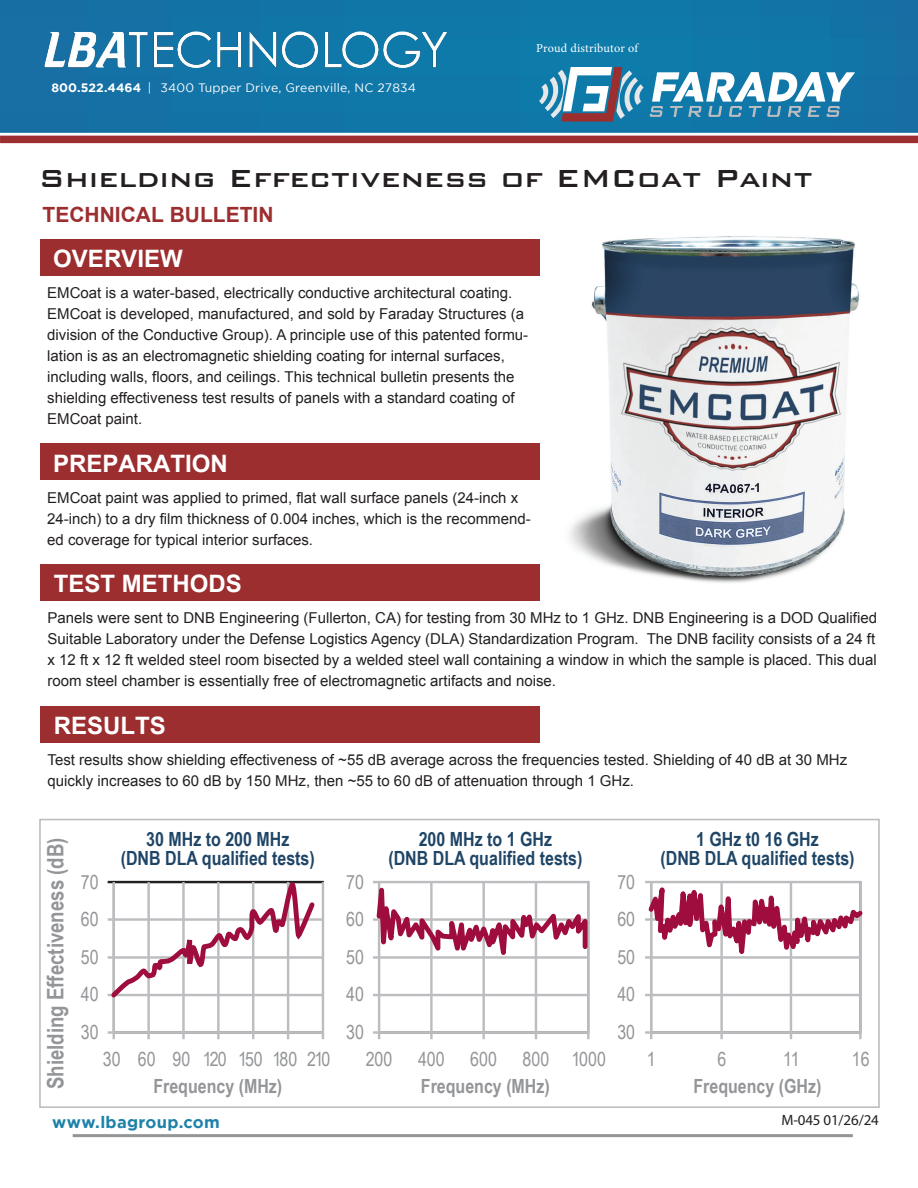
<style>
.page{position:relative;width:918px;height:1188px;background:#fff}
.page>*{position:absolute;margin:0;border:0;box-sizing:border-box;transform-origin:0 0}
.t1{font:500 33px "Bank Gothic BT";color:#231f20}
.t2{font:700 24px "Arial";color:#fff}
.t3{font:700 22.8px "Arial Narrow";color:#939598}
.t4{font:700 21px "Arial";color:#9c2e30}
.t5{font:700 19.5px/19.5px "Arial Narrow";color:#1f4566;text-align:center}
.t6{font:19.5px "Arial Narrow";color:#939598}
.t7{font:700 19.5px "Arial Narrow";color:#939598}
.t8{font:19.5px "Arial Narrow";letter-spacing:-.04em;color:#939598}
.t9{font:700 16.5px "Gotham";letter-spacing:.015em;color:#1d82a9}
.t10{font:15px/21px "Arial";color:#231f20}
.t11{font:15px "Myriad Pro";letter-spacing:-.01em;color:#231f20}
.t12{font:12.15px "Gotham";letter-spacing:.015em;color:#fff}
.t13{font:12.15px "Minion Pro";letter-spacing:.015em;color:#fff}
.s1{font-weight:700}
</style>
<div class="page">
<div style="left:0;top:136px;width:918px;height:7px;background:#9c2e30"></div>
<img style="left:539px;top:236px;width:320px;height:365px">
<div style="left:40px;top:239px;width:499px;height:37px;background:#9c2e30"></div>
<div style="left:40px;top:443px;width:499px;height:37px;background:#9c2e30"></div>
<div style="left:40px;top:564px;width:499px;height:37px;background:#9c2e30"></div>
<div style="left:40px;top:706px;width:499px;height:37px;background:#9c2e30"></div>
<hr style="left:108px;top:1031px;width:215px;height:3px;background:#bcbdc0">
<hr style="left:108px;top:994px;width:215px;height:2px;background:#bcbdc0">
<hr style="left:108px;top:956px;width:215px;height:3px;background:#bcbdc0">
<hr style="left:108px;top:918px;width:215px;height:3px;background:#bcbdc0">
<hr style="left:108px;top:881px;width:215px;height:2px;background:#231f20">
<hr style="left:113px;top:882px;width:2px;height:157px;background:#bcbdc0">
<hr style="left:147px;top:882px;width:3px;height:157px;background:#bcbdc0">
<hr style="left:182px;top:882px;width:3px;height:157px;background:#bcbdc0">
<hr style="left:217px;top:882px;width:3px;height:157px;background:#bcbdc0">
<hr style="left:252px;top:882px;width:2px;height:157px;background:#bcbdc0">
<hr style="left:287px;top:882px;width:2px;height:157px;background:#bcbdc0">
<hr style="left:322px;top:882px;width:2px;height:157px;background:#bcbdc0">
<svg style="left:109px;top:880px;width:208px;height:120px"></svg>
<hr style="left:373px;top:1031px;width:216px;height:3px;background:#bcbdc0">
<hr style="left:373px;top:994px;width:216px;height:2px;background:#bcbdc0">
<hr style="left:373px;top:956px;width:216px;height:3px;background:#bcbdc0">
<hr style="left:373px;top:918px;width:216px;height:3px;background:#bcbdc0">
<hr style="left:373px;top:881px;width:216px;height:2px;background:#bcbdc0">
<hr style="left:378px;top:882px;width:2px;height:157px;background:#bcbdc0">
<hr style="left:430px;top:882px;width:3px;height:157px;background:#bcbdc0">
<hr style="left:482px;top:882px;width:3px;height:157px;background:#bcbdc0">
<hr style="left:587px;top:882px;width:2px;height:157px;background:#bcbdc0">
<hr style="left:535px;top:882px;width:2px;height:157px;background:#bcbdc0">
<svg style="left:374px;top:818px;width:216px;height:209px"></svg>
<div style="left:39px;top:819px;width:841px;height:289px;border:2px solid #bcbdc0"></div>
<hr style="left:645px;top:1031px;width:216px;height:3px;background:#bcbdc0">
<hr style="left:650px;top:882px;width:2px;height:157px;background:#bcbdc0">
<hr style="left:720px;top:882px;width:3px;height:157px;background:#bcbdc0">
<hr style="left:790px;top:882px;width:2px;height:157px;background:#bcbdc0">
<hr style="left:859px;top:882px;width:3px;height:157px;background:#bcbdc0">
<svg style="left:645px;top:818px;width:222px;height:184px"></svg>
<hr style="left:73px;top:1134px;width:780px;height:3px;background:#939598">
<div style="left:0;top:0;width:918px;height:133px;background:#1075a7"></div>
<svg style="left:539px;top:67px;width:105px;height:55px"></svg>
<svg style="left:650px;top:72px;width:205px;height:45px"></svg>
<img style="left:41px;top:28px;width:406px;height:43px">
<p class="t12" style="left:51px;top:81px;width:366px"><span class="s1">800.522.4464</span> | 3400 Tupper Drive, Greenville, NC 27834</p>
<p class="t13" style="left:536px;top:40px;width:104px">Proud distributor of</p>
<h1 class="t1" style="left:38px;top:160px;width:776px">Shielding Effectiveness of EMCoat Paint</h1>
<h3 class="t4" style="left:43px;top:201px;width:232px">TECHNICAL BULLETIN</h3>
<h2 class="t2" style="left:53px;top:243px;width:131px">OVERVIEW</h2>
<p class="t10" style="left:47px;top:282px;width:483px">EMCoat is a water-based, electrically conductive architectural coating.<br>EMCoat is developed, manufactured, and sold by Faraday Structures (a division of the Conductive Group). A principle use of this patented formu&shy;lation is as an electromagnetic shielding coating for internal surfaces, including walls, floors, and ceilings. This technical bulletin presents the shielding effectiveness test results of panels with a standard coating of EMCoat paint.</p>
<h2 class="t2" style="left:53px;top:448px;width:176px">PREPARATION</h2>
<p class="t10" style="left:47px;top:487px;width:485px">EMCoat paint was applied to primed, flat wall surface panels (24-inch x<br>24-inch) to a dry film thickness of 0.004 inches, which is the recommend&shy;ed coverage for typical interior surfaces.</p>
<h2 class="t2" style="left:54px;top:568px;width:190px">TEST METHODS</h2>
<p class="t10" style="left:48px;top:607px;width:831px">Panels were sent to DNB Engineering (Fullerton, CA) for testing from 30 MHz to 1 GHz. DNB Engineering is a DOD Qualified Suitable Laboratory under the Defense Logistics Agency (DLA) Standardization Program. The DNB facility consists of a 24 ft x 12 ft x 12 ft welded steel room bisected by a welded steel wall containing a window in which the sample is placed. This dual room steel chamber is essentially free of electromagnetic artifacts and noise.</p>
<h2 class="t2" style="left:54px;top:710px;width:114px">RESULTS</h2>
<p class="t10" style="left:48px;top:749px;width:801px">Test results show shielding effectiveness of ~55 dB average across the frequencies tested. Shielding of 40 dB at 30 MHz quickly increases to 60 dB by 150 MHz, then ~55 to 60 dB of attenuation through 1 GHz.</p>
<h3 class="t3" style="left:38px;top:1089px;width:253px;rotate:-90deg">Shielding Effectiveness (dB)</h3>
<h3 class="t5" style="left:121px;top:828px;width:196px">30 MHz to 200 MHz<br>(DNB DLA qualified tests)</h3>
<h3 class="t5" style="left:388px;top:828px;width:196px">200 MHz to 1 GHz<br>(DNB DLA qualified tests)</h3>
<h3 class="t6" style="left:81px;top:867px;width:19px">70</h3>
<h3 class="t6" style="left:346px;top:867px;width:19px">70</h3>
<h3 class="t6" style="left:81px;top:905px;width:19px">60</h3>
<h3 class="t6" style="left:346px;top:905px;width:19px">60</h3>
<h3 class="t6" style="left:81px;top:942px;width:19px">50</h3>
<h3 class="t6" style="left:346px;top:942px;width:19px">50</h3>
<h3 class="t6" style="left:81px;top:980px;width:19px">40</h3>
<h3 class="t6" style="left:346px;top:980px;width:19px">40</h3>
<h3 class="t6" style="left:81px;top:1017px;width:19px">30</h3>
<h3 class="t6" style="left:346px;top:1017px;width:19px">30</h3>
<h3 class="t8" style="left:103px;top:1045px;width:229px">30 60 90 120 150 180 210</h3>
<h3 class="t6" style="left:366px;top:1045px;width:28px">200</h3>
<h3 class="t6" style="left:418px;top:1045px;width:28px">400</h3>
<h3 class="t6" style="left:470px;top:1045px;width:28px">600</h3>
<h3 class="t6" style="left:523px;top:1045px;width:85px">800 1000</h3>
<h3 class="t7" style="left:153px;top:1071px;width:130px">Frequency (MHz)</h3>
<h3 class="t7" style="left:421px;top:1071px;width:130px">Frequency (MHz)</h3>
<h3 class="t6" style="left:617px;top:867px;width:19px">70</h3>
<h3 class="t6" style="left:617px;top:905px;width:19px">60</h3>
<h3 class="t6" style="left:617px;top:942px;width:19px">50</h3>
<h3 class="t6" style="left:617px;top:980px;width:19px">40</h3>
<h3 class="t6" style="left:617px;top:1017px;width:19px">30</h3>
<h3 class="t5" style="left:660px;top:828px;width:196px">1 GHz t0 16 GHz<br>(DNB DLA qualified tests)</h3>
<h3 class="t6" style="left:647px;top:1045px;width:10px">1</h3>
<h3 class="t6" style="left:718px;top:1045px;width:10px">6</h3>
<h3 class="t6" style="left:783px;top:1045px;width:18px">11</h3>
<h3 class="t6" style="left:852px;top:1045px;width:19px">16</h3>
<h3 class="t7" style="left:694px;top:1071px;width:130px">Frequency (GHz)</h3>
<p class="t9" style="left:52px;top:1113px;width:169px">www.lbagroup.com</p>
<p class="t11" style="left:781px;top:1111px;width:99px">M-045 01/26/24</p>
</div>
